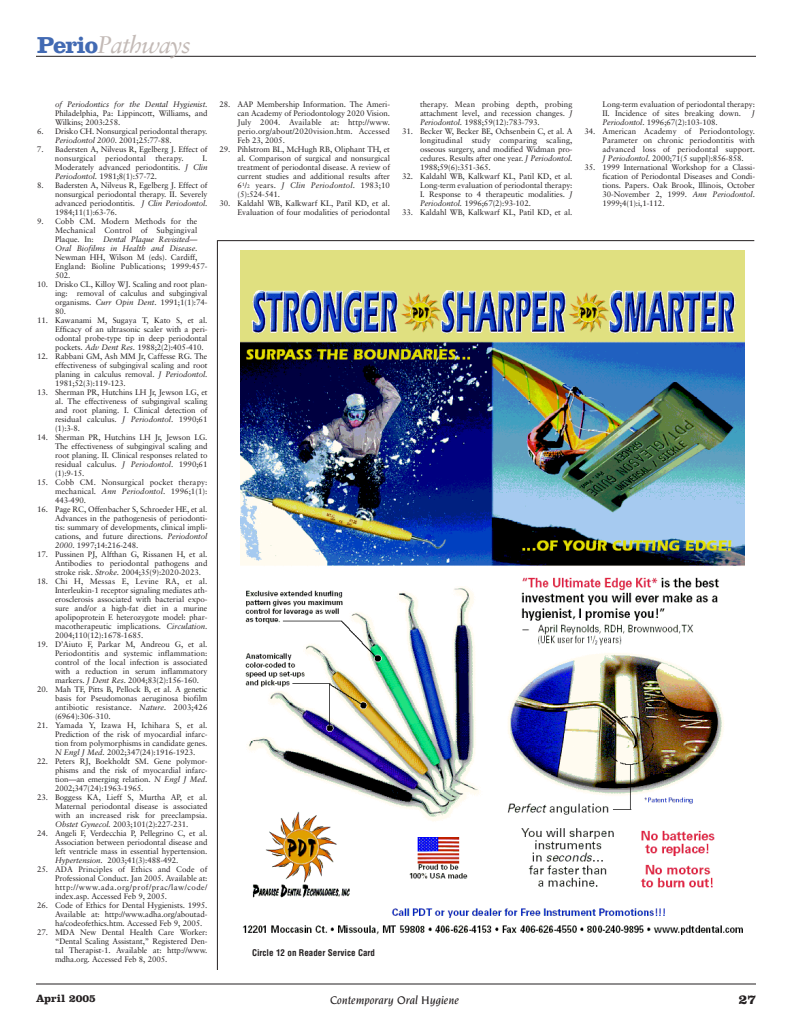
<style>
.page{position:relative;width:792px;height:1035px;background:#fff}
.page>*{position:absolute;margin:0;border:0;box-sizing:border-box;transform-origin:0 0}
.t1{font:italic 24px "Sabon";letter-spacing:-.04em;color:#c3bab6}
.t2{font:700 14px "Clarendon";color:#231f20}
.t3{font:italic 500 12px "Novarese";color:#231f20}
.t4{font:700 11px "Clarendon";color:#231f20}
.t5{font:700 condensed 9px "Helvetica";color:#231f20}
.t6{font:8px/9px "Sabon";letter-spacing:-.01em;color:#231f20;text-align:justify}
.t7{font:italic 8px "Sabon";color:#231f20}
.s1{font-family:"Clarendon";font-weight:700;font-style:normal;color:#426ab3}
.s2{font-style:italic}
.s3{font-size:5px}
</style>
<div class="page">
<hr style="left:36px;top:984px;width:720px;height:1px;background:#231f20">
<hr style="left:36px;top:56px;width:720px;height:1px;background:#231f20">
<img style="left:240px;top:250px;width:504px;height:685px">
<hr style="left:217px;top:240px;width:1px;height:730px;background:#231f20">
<hr style="left:217px;top:240px;width:537px;height:1px;background:#231f20">
<h1 class="t1" style="left:37px;top:35px;width:155px"><span class="s1">Perio</span>Pathways</h1>
<p class="t6" style="left:55px;top:101px;width:154px"><span class="s2">of Periodontics for the Dental Hygienist</span>.<br>Philadelphia, Pa: Lippincott, Williams, and Wilkins; 2003:258.</p>
<p class="t6" style="left:55px;top:128px;width:154px;text-indent:-18px">6. Drisko CH. Nonsurgical periodontal therapy.<br><span class="s2">Periodontol 2000</span>. 2001;25:77-88.</p>
<p class="t6" style="left:55px;top:146px;width:154px;text-indent:-18px">7. Badersten A, Nilveus R, Egelberg J. Effect of nonsurgical periodontal therapy.</p>
<p class="t6" style="left:55px;top:155px;width:154px;text-indent:148px">I.<br>Moderately advanced periodontitis. <span class="s2">J Clin Periodontol</span>. 1981;8(1):57-72.</p>
<p class="t6" style="left:55px;top:182px;width:154px;text-indent:-18px">8. Badersten A, Nilveus R, Egelberg J. Effect of nonsurgical periodontal therapy. II. Severely advanced periodontitis. <span class="s2">J Clin Periodontol</span>.<br>1984;11(1):63-76.</p>
<p class="t6" style="left:55px;top:218px;width:154px;text-align:left;text-indent:-18px">9. Cobb CM. Modern Methods for the<br>Mechanical Control of Subgingival<br>Plaque. In: <span class="s2">Dental Plaque Revisited—<br>Oral Biofilms in Health and Disease</span>.<br>Newman HH, Wilson M (eds). Cardiff,<br>England: Bioline Publications; 1999:457-<br>502.</p>
<p class="t6" style="left:55px;top:281px;width:154px;text-indent:-18px">10. Drisko CL, Killoy WJ. Scaling and root plan&shy;ing: removal of calculus and subgingival organisms. <span class="s2">Curr Opin Dent</span>. 1991;1(1):74- 80.</p>
<p class="t6" style="left:55px;top:317px;width:154px;text-indent:-18px">11. Kawanami M, Sugaya T, Kato S, et al.<br>Efficacy of an ultrasonic scaler with a peri&shy;odontal probe-type tip in deep periodontal pockets. <span class="s2">Adv Dent Res</span>. 1988;2(2):405-410.</p>
<p class="t6" style="left:55px;top:353px;width:154px;text-indent:-18px">12. Rabbani GM, Ash MM Jr, Caffesse RG. The effectiveness of subgingival scaling and root planing in calculus removal. <span class="s2">J Periodontol</span>.<br>1981;52(3):119-123.</p>
<p class="t6" style="left:55px;top:389px;width:154px;text-indent:-18px">13. Sherman PR, Hutchins LH Jr, Jewson LG, et al. The effectiveness of subgingival scaling and root planing. I. Clinical detection of residual calculus. <span class="s2">J Periodontol</span>. 1990;61 (1):3-8.</p>
<p class="t6" style="left:55px;top:434px;width:154px;text-indent:-18px">14. Sherman PR, Hutchins LH Jr, Jewson LG.<br>The effectiveness of subgingival scaling and root planing. II. Clinical responses related to residual calculus. <span class="s2">J Periodontol</span>. 1990;61 (1):9-15.</p>
<p class="t6" style="left:55px;top:479px;width:154px;text-indent:-18px">15. Cobb CM. Nonsurgical pocket therapy: mechanical. <span class="s2">Ann Periodontol</span>. 1996;1(1):<br>443-490.</p>
<p class="t6" style="left:55px;top:506px;width:154px;text-indent:-18px">16. Page RC, Offenbacher S, Schroeder HE, et al.<br>Advances in the pathogenesis of periodonti&shy;tis: summary of developments, clinical impli&shy;cations, and future directions. <span class="s2">Periodontol 2000</span>. 1997;14:216-248.</p>
<p class="t6" style="left:55px;top:551px;width:154px;text-indent:-18px">17. Pussinen PJ, Alfthan G, Rissanen H, et al.<br>Antibodies to periodontal pathogens and stroke risk. <span class="s2">Stroke</span>. 2004;35(9):2020-2023.</p>
<p class="t6" style="left:55px;top:578px;width:154px;text-indent:-18px">18. Chi H, Messas E, Levine RA, et al.<br>Interleukin-1 receptor signaling mediates ath&shy;erosclerosis associated with bacterial expo&shy;sure and/or a high-fat diet in a murine apolipoprotein E heterozygote model: phar&shy;macotherapeutic implications. <span class="s2">Circulation</span>.<br>2004;110(12):1678-1685.</p>
<p class="t6" style="left:55px;top:641px;width:154px;text-indent:-18px">19. D’Aiuto F, Parkar M, Andreou G, et al.<br>Periodontitis and systemic inflammation: control of the local infection is associated with a reduction in serum inflammatory markers. <span class="s2">J Dent Res</span>. 2004;83(2):156-160.</p>
<p class="t6" style="left:55px;top:686px;width:154px;text-indent:-18px">20. Mah TF, Pitts B, Pellock B, et al. A genetic basis for Pseudomonas aeruginosa biofilm antibiotic resistance. <span class="s2">Nature.</span> 2003;426 (6964):306-310.</p>
<p class="t6" style="left:55px;top:722px;width:154px;text-indent:-18px">21. Yamada Y, Izawa H, Ichihara S, et al.<br>Prediction of the risk of myocardial infarc&shy;tion from polymorphisms in candidate genes.<br><span class="s2">N Engl J Med</span>. 2002;347(24):1916-1923.</p>
<p class="t6" style="left:55px;top:758px;width:154px;text-indent:-18px">22. Peters RJ, Boekholdt SM. Gene polymor&shy;phisms and the risk of myocardial infarc&shy;tion—an emerging relation. <span class="s2">N Engl J Med</span>.<br>2002;347(24):1963-1965.</p>
<p class="t6" style="left:55px;top:794px;width:154px;text-indent:-18px">23. Boggess KA, Lieff S, Murtha AP, et al.<br>Maternal periodontal disease is associated with an increased risk for preeclampsia.<br><span class="s2">Obstet Gynecol.</span> 2003;101(2):227-231.</p>
<p class="t6" style="left:55px;top:830px;width:154px;text-indent:-18px">24. Angeli F, Verdecchia P, Pellegrino C, et al.<br>Association between periodontal disease and left ventricle mass in essential hypertension.<br><span class="s2">Hypertension</span>. 2003;41(3):488-492.</p>
<p class="t6" style="left:55px;top:866px;width:154px;text-indent:-18px">25. ADA Principles of Ethics and Code of Professional Conduct. Jan 2005. Available at: http://www.ada.org/prof/prac/law/code/ index.asp. Accessed Feb 9, 2005.</p>
<p class="t6" style="left:55px;top:902px;width:154px;text-indent:-18px">26. Code of Ethics for Dental Hygienists. 1995.<br>Available at: http://www.adha.org/aboutad&shy;ha/codeofethics.htm. Accessed Feb 9, 2005.</p>
<p class="t6" style="left:55px;top:929px;width:154px;text-indent:-18px">27. MDA New Dental Health Care Worker: “Dental Scaling Assistant,” Registered Den&shy;tal Therapist-1. Available at: http://www. mdha.org. Accessed Feb 8, 2005.</p>
<p class="t6" style="left:238px;top:101px;width:154px;text-indent:-18px">28. AAP Membership Information. The Ameri&shy;can Academy of Periodontology 2020 Vision.<br>July 2004. Available at: http://www. perio.org/about/2020vision.htm. Accessed Feb 23, 2005.</p>
<p class="t6" style="left:238px;top:146px;width:154px;text-indent:-18px">29. Pihlstrom BL, McHugh RB, Oliphant TH, et al. Comparison of surgical and nonsurgical treatment of periodontal disease. A review of current studies and additional results after 6<sup>1</sup>/<span class="s3">2</span> years. <span class="s2">J Clin Periodontol</span>. 1983;10 (5):524-541.</p>
<p class="t6" style="left:220px;top:200px;width:172px;text-align:right">30. Kaldahl WB, Kalkwarf KL, Patil KD, et al.<br>Evaluation of four modalities of periodontal</p>
<p class="t5" style="left:252px;top:949px;width:125px">Circle 12 on Reader Service Card</p>
<p class="t6" style="left:420px;top:101px;width:154px">therapy. Mean probing depth, probing attachment level, and recession changes. <span class="s2">J Periodontol</span>. 1988;59(12):783-793.</p>
<p class="t6" style="left:420px;top:128px;width:154px;text-indent:-18px">31. Becker W, Becker BE, Ochsenbein C, et al. A longitudinal study comparing scaling, osseous surgery, and modified Widman pro&shy;cedures. Results after one year. <span class="s2">J Periodontol</span>.<br>1988;59(6):351-365.</p>
<p class="t6" style="left:420px;top:173px;width:154px;text-indent:-18px">32. Kaldahl WB, Kalkwarf KL, Patil KD, et al.<br>Long-term evaluation of periodontal therapy:<br>I. Response to 4 therapeutic modalities. <span class="s2">J Periodontol.</span> 1996;67(2):93-102.</p>
<p class="t6" style="left:402px;top:209px;width:172px">33. Kaldahl WB, Kalkwarf KL, Patil KD, et al.</p>
<p class="t6" style="left:603px;top:101px;width:154px">Long-term evaluation of periodontal therapy:<br>II. Incidence of sites breaking down.</p>
<p class="t7" style="left:752px;top:110px;width:5px">J</p>
<p class="t6" style="left:603px;top:119px;width:117px"><span class="s2">Periodontol</span>. 1996;67(2):103-108.</p>
<p class="t6" style="left:603px;top:128px;width:154px;text-indent:-18px">34. American Academy of Periodontology.<br>Parameter on chronic periodontitis with advanced loss of periodontal support.<br><span class="s2">J Periodontol</span>. 2000;71(5 suppl):856-858.</p>
<p class="t6" style="left:603px;top:164px;width:154px;text-indent:-18px">35. 1999 International Workshop for a Classi&shy;fication of Periodontal Diseases and Condi&shy;tions. Papers. Oak Brook, Illinois, October 30-November 2, 1999. <span class="s2">Ann Periodontol</span>.<br>1999;4(1):i,1-112.</p>
<h3 class="t4" style="left:36px;top:995px;width:61px">April 2005</h3>
<h3 class="t3" style="left:330px;top:995px;width:131px">Contemporary Oral Hygiene</h3>
<h2 class="t2" style="left:739px;top:995px;width:19px">27</h2>
</div>
